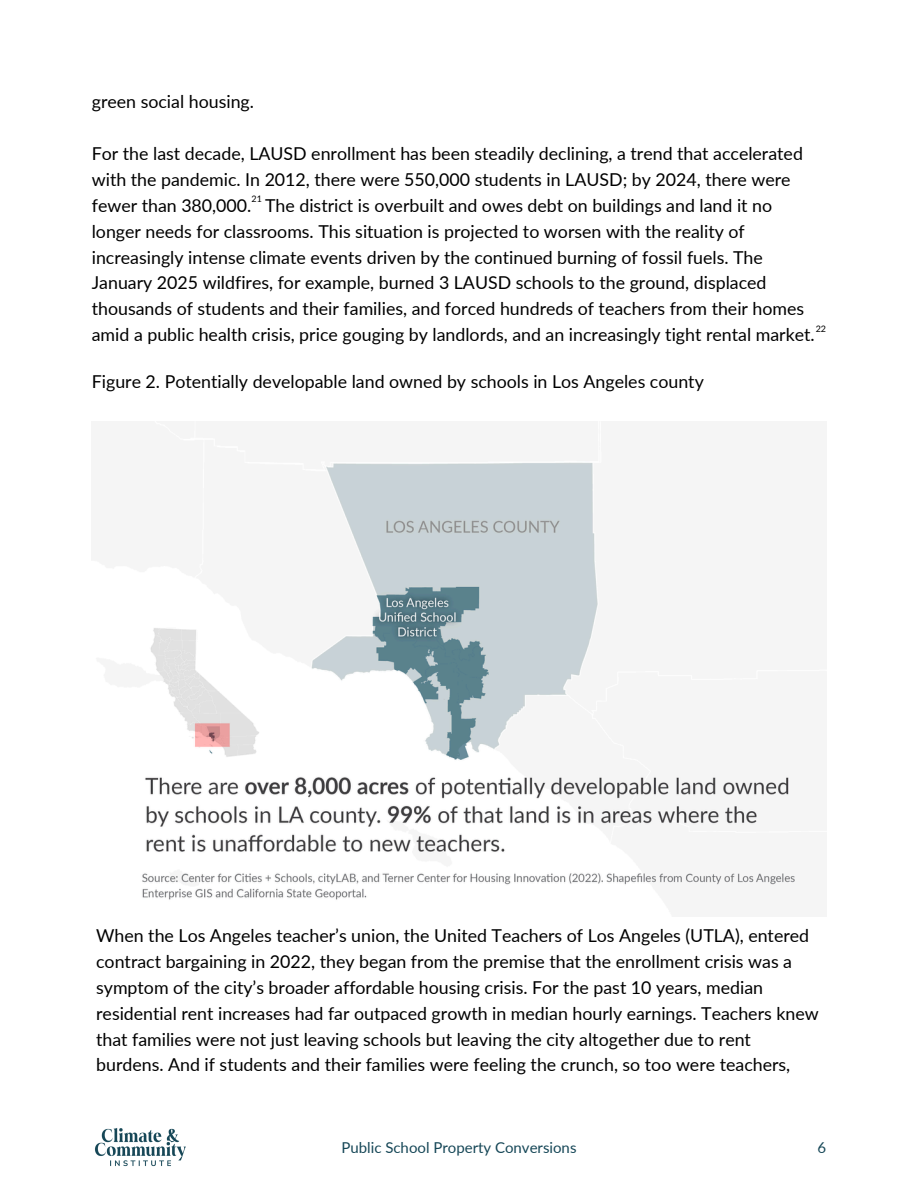
<style>
.page{position:relative;width:918px;height:1188px;background:#fff}
.page>*{position:absolute;margin:0;border:0;box-sizing:border-box;transform-origin:0 0}
.t1{font:17.85px/25.8px "Lato";color:#000}
.t2{font:15px "Lato";color:#164757}
.t3{font:9px "Lato";color:#000}
</style>
<div class="page">
<img style="left:95px;top:1128px;width:91px;height:39px">
<img style="left:142px;top:462px;width:654px;height:438px">
<p class="t1" style="left:92px;top:88px;width:164px">green social housing.</p>
<p class="t1" style="left:92px;top:140px;width:724px">For the last decade, LAUSD enrollment has been steadily declining, a trend that accelerated with the pandemic. In 2012, there were 550,000 students in LAUSD; by 2024, there were fewer than 380,000. The district is overbuilt and owes debt on buildings and land it no longer needs for classrooms. This situation is projected to worsen with the reality of increasingly intense climate events driven by the continued burning of fossil fuels. The January 2025 wildfires, for example, burned 3 LAUSD schools to the ground, displaced thousands of students and their families, and forced hundreds of teachers from their homes amid a public health crisis, price gouging by landlords, and an increasingly tight rental market.</p>
<h1 class="t1" style="left:92px;top:368px;width:614px">Figure 2. Potentially developable land owned by schools in Los Angeles county</h1>
<h1 class="t3" style="left:252px;top:193px;width:12px">21</h1>
<p class="t3" style="left:816px;top:323px;width:12px">22</p>
<p class="t1" style="left:96px;top:922px;width:724px">When the Los Angeles teacher’s union, the United Teachers of Los Angeles (UTLA), entered contract bargaining in 2022, they began from the premise that the enrollment crisis was a symptom of the city’s broader affordable housing crisis. For the past 10 years, median residential rent increases had far outpaced growth in median hourly earnings. Teachers knew that families were not just leaving schools but leaving the city altogether due to rent burdens. And if students and their families were feeling the crunch, so too were teachers,</p>
<h1 class="t2" style="left:341px;top:1138px;width:237px">Public School Property Conversions</h1>
<h1 class="t2" style="left:817px;top:1138px;width:10px">6</h1>
</div>
